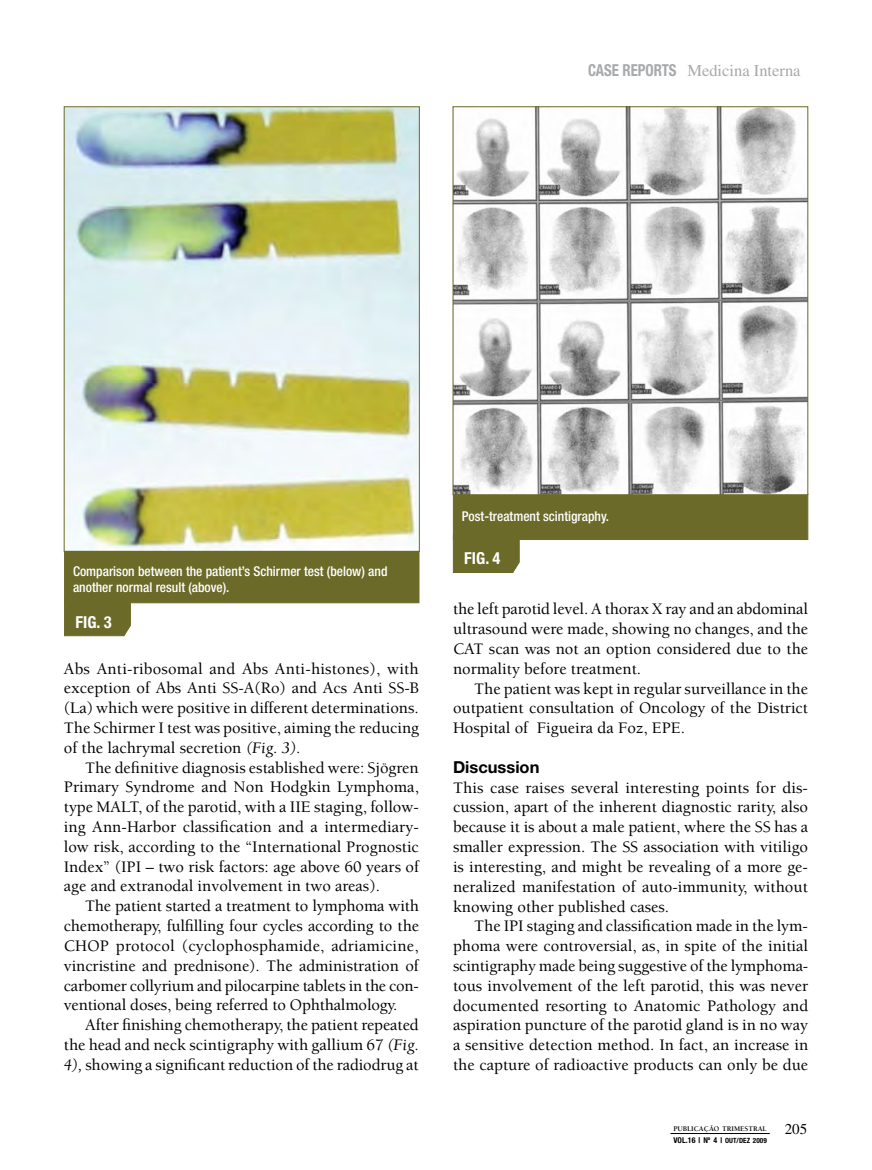
<style>
.page{position:relative;width:872px;height:1170px;background:#fff}
.page>*{position:absolute;margin:0;border:0;box-sizing:border-box;transform-origin:0 0}
.t1{font:500 16.5px/19.8px "Berkeley";color:#000;text-align:justify}
.t2{font:16.5px "Times";color:#a7a9ac}
.t3{font:700 condensed 16.5px "Helvetica Neue";color:#a7a9ac;scale:.9 1}
.t4{font:700 condensed 16.5px "Helvetica Neue";color:#fff}
.t5{font:700 16.5px "Helvetica Neue";color:#000}
.t6{font:500 condensed 13.5px/16.2px "Helvetica Neue";color:#fff}
.t7{font:700 condensed 7.95px "Helvetica Neue";letter-spacing:.01em;color:#000}
.t8{font:700 7.35px "Berkeley";color:#000}
.s1{font-weight:400;font-style:italic}
.s2{font-family:"Times";font-weight:400;font-size:15px}
.s3{font-size:7.2px}
</style>
<div class="page">
<hr style="left:670px;top:1133px;width:99px;height:1px;background:#000">
<img style="left:66px;top:108px;width:352px;height:442px">
<div style="left:64px;top:551px;width:355px;height:52px;background:#6c6a28;border:1px solid #6c6a28"></div>
<div style="left:64px;top:596px;width:67px;height:40px;background:#6c6a28"></div>
<div style="left:453px;top:493px;width:355px;height:47px;background:#6c6a28"></div>
<div style="left:452px;top:533px;width:68px;height:40px;background:#6c6a28"></div>
<img style="left:454px;top:108px;width:352px;height:385px">
<div style="left:452px;top:106px;width:356px;height:389px;border:1px solid #6c6a28"></div>
<p class="t3" style="left:588px;top:60px;width:10px">CASE</p>
<p class="t3" style="left:622px;top:60px;width:10px">REPORTS</p>
<p class="t2" style="left:687px;top:61px;width:115px">Medicina Interna</p>
<p class="t6" style="left:73px;top:562px;width:316px">Comparison between the patient’s Schirmer test (below) and another normal result (above).</p>
<p class="t4" style="left:75px;top:611px;width:38px">FIG. 3</p>
<p class="t1" style="left:64px;top:658px;width:357px">Abs Anti-ribosomal and Abs Anti-histones), with exception of Abs Anti SS-A(Ro) and Acs Anti SS-B (La) which were positive in different determinations.<br>The Schirmer I test was positive, aiming the reducing of the lachrymal secretion <span class="s1">(Fig. 3).</span></p>
<p class="t1" style="left:64px;top:757px;width:357px;text-indent:21px">The definitive diagnosis established were: Sjögren Primary Syndrome and Non Hodgkin Lymphoma, type MALT, of the parotid, with a IIE staging, follow&shy;ing Ann-Harbor classification and a intermediary&shy;low risk, according to the “International Prognostic Index” (IPI – two risk factors: age above 60 years of age and extranodal involvement in two areas).</p>
<p class="t1" style="left:64px;top:896px;width:357px;text-indent:21px">The patient started a treatment to lymphoma with chemotherapy, fulfilling four cycles according to the CHOP protocol (cyclophosphamide, adriamicine, vincristine and prednisone). The administration of carbomer collyrium and pilocarpine tablets in the con&shy;ventional doses, being referred to Ophthalmology.</p>
<p class="t1" style="left:64px;top:1015px;width:357px;text-indent:21px">After finishing chemotherapy, the patient repeated the head and neck scintigraphy with gallium 67 <span class="s1">(Fig.<br>4),</span> showing a significant reduction of the radiodrug at</p>
<p class="t6" style="left:462px;top:508px;width:149px">Post-treatment scintigraphy.</p>
<p class="t4" style="left:464px;top:548px;width:38px">FIG. 4</p>
<p class="t1" style="left:453px;top:599px;width:357px">the left parotid level. A thorax X ray and an abdominal ultrasound were made, showing no changes, and the CAT scan was not an option considered due to the normality before treatment.</p>
<p class="t1" style="left:453px;top:678px;width:356px;text-indent:21px">The patient was kept in regular surveillance in the outpatient consultation of Oncology of the District Hospital of Figueira da Foz, EPE.</p>
<p class="t5" style="left:453px;top:756px;width:88px">Discussion</p>
<p class="t1" style="left:453px;top:777px;width:357px">This case raises several interesting points for dis&shy;cussion, apart of the inherent diagnostic rarity, also because it is about a male patient, where the SS has a smaller expression. The SS association with vitiligo is interesting, and might be revealing of a more ge&shy;neralized manifestation of auto-immunity, without knowing other published cases.</p>
<p class="t1" style="left:453px;top:916px;width:357px;text-indent:21px">The IPI staging and classification made in the lym&shy;phoma were controversial, as, in spite of the initial scintigraphy made being suggestive of the lymphoma&shy;tous involvement of the left parotid, this was never documented resorting to Anatomic Pathology and aspiration puncture of the parotid gland is in no way a sensitive detection method. In fact, an increase in the capture of radioactive products can only be due</p>
<p class="t8" style="left:673px;top:1124px;width:135px">PUBLICAÇÃO TRIMESTRAL <span class="s2">205</span></p>
<p class="t7" style="left:673px;top:1134px;width:95px">VOL.16 | Nº 4 | <span class="s3">OUT/DEZ 2009</span></p>
</div>
